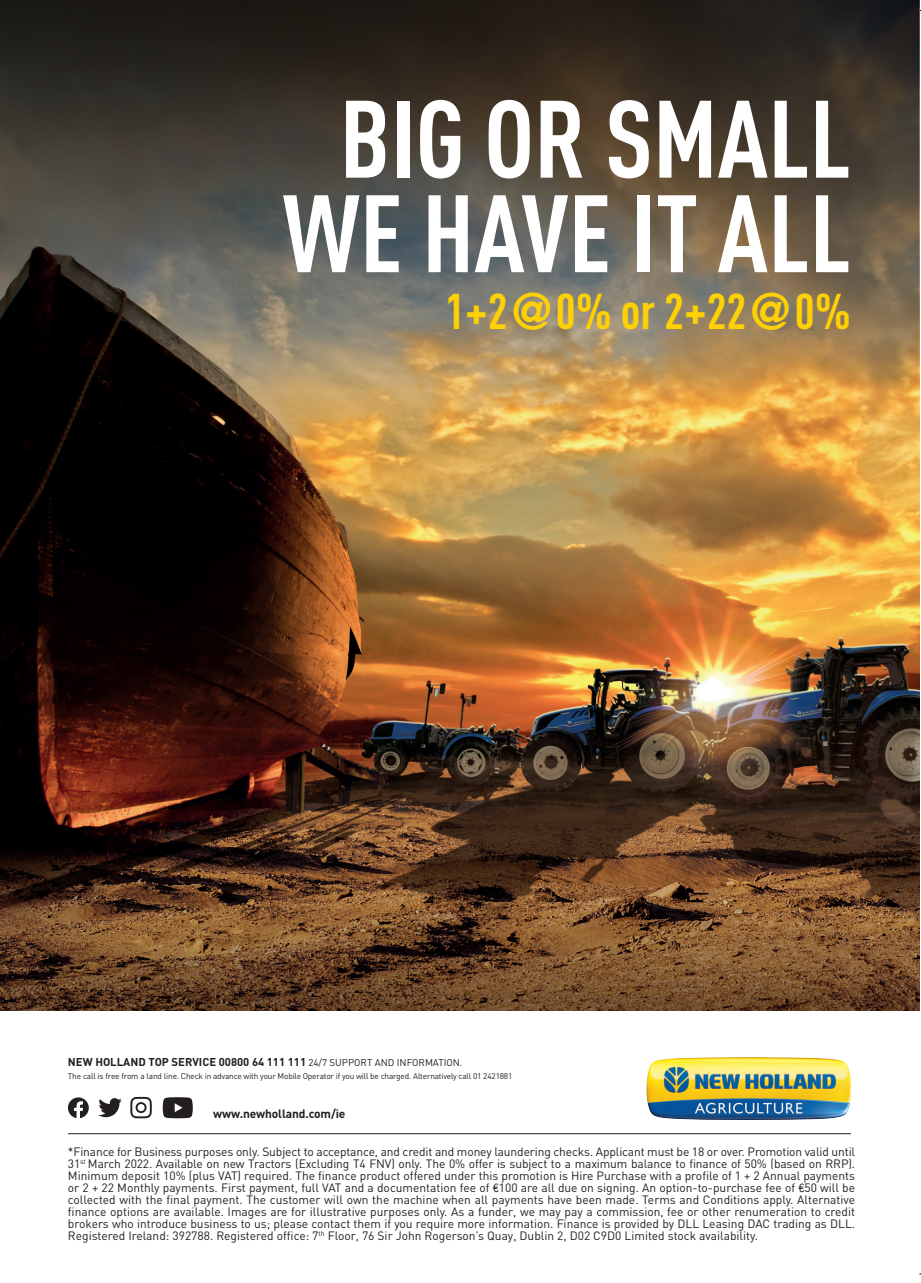
<style>
.page{position:relative;width:921px;height:1283px;background:#fff}
.page>*{position:absolute;margin:0;border:0;box-sizing:border-box;transform-origin:0 0}
.t1{font:700 108px/94.5px "DIN Cond";color:#fff;text-align:center}
.t2{font:700 49.5px "DIN Cond";color:#fed105}
.t3{font:12px/12px "DIN";color:#231f20;text-align:justify}
.t4{font:700 12px "DIN";letter-spacing:-.01em;color:#231f20}
.t5{font:700 11.25px "DIN";color:#231f20}
.t6{font:8.25px "DIN";letter-spacing:-.02em;color:#231f20}
.s1{font-family:"Helvetica"}
.s2{font-weight:400;font-size:9.75px}
.s3{font-family:"Euro Classic"}
</style>
<div class="page">
<img style="left:0;top:516px;width:918px;height:494px">
<svg style="left:0;top:0;width:918px;height:516px;background:#65553c"></svg>
<img style="left:646px;top:1057px;width:205px;height:63px">
<svg style="left:98px;top:1098px;width:24px;height:19px"></svg>
<svg style="left:130px;top:1096px;width:22px;height:22px"></svg>
<svg style="left:68px;top:1097px;width:21px;height:21px"></svg>
<svg style="left:163px;top:1097px;width:30px;height:21px"></svg>
<hr style="left:68px;top:1133px;width:782px;height:1px;background:#231f20">
<h1 class="t1" style="left:282px;top:89px;width:569px">BIG OR SMALL<br>WE HAVE IT ALL</h1>
<h2 class="t2" style="left:445px;top:281px;width:407px">1+2<span class="s1">@</span>0% or 2+22<span class="s1">@</span>0%</h2>
<p class="t5" style="left:68px;top:1054px;width:396px">NEW HOLLAND TOP SERVICE 00800 64 111 111 <span class="s2">24/7 SUPPORT AND INFORMATION.</span></p>
<p class="t6" style="left:68px;top:1070px;width:446px">The call is free from a land line. Check in advance with your Mobile Operator if you will be charged. Alternatively call 01 2421881</p>
<p class="t4" style="left:213px;top:1106px;width:134px">www.newholland.com/ie</p>
<p class="t3" style="left:68px;top:1145px;width:788px">*Finance for Business purposes only. Subject to acceptance, and credit and money laundering checks. Applicant must be 18 or over. Promotion valid until 31<sup>st</sup> March 2022. Available on new Tractors (Excluding T4 FNV) only. The 0% offer is subject to a maximum balance to finance of 50% (based on RRP).<br>Minimum deposit 10% (plus VAT) required. The finance product offered under this promotion is Hire Purchase with a profile of 1 + 2 Annual payments or 2 + 22 Monthly payments. First payment, full VAT and a documentation fee of <span class="s3">e</span>100 are all due on signing. An option-to-purchase fee of <span class="s3">e</span>50 will be collected with the final payment. The customer will own the machine when all payments have been made. Terms and Conditions apply. Alternative finance options are available. Images are for illustrative purposes only. As a funder, we may pay a commission, fee or other renumeration to credit brokers who introduce business to us; please contact them if you require more information. Finance is provided by DLL Leasing DAC trading as DLL.<br>Registered Ireland: 392788. Registered office: 7<sup>th</sup> Floor, 76 Sir John Rogerson’s Quay, Dublin 2, D02 C9D0 Limited stock availability.</p>
</div>
